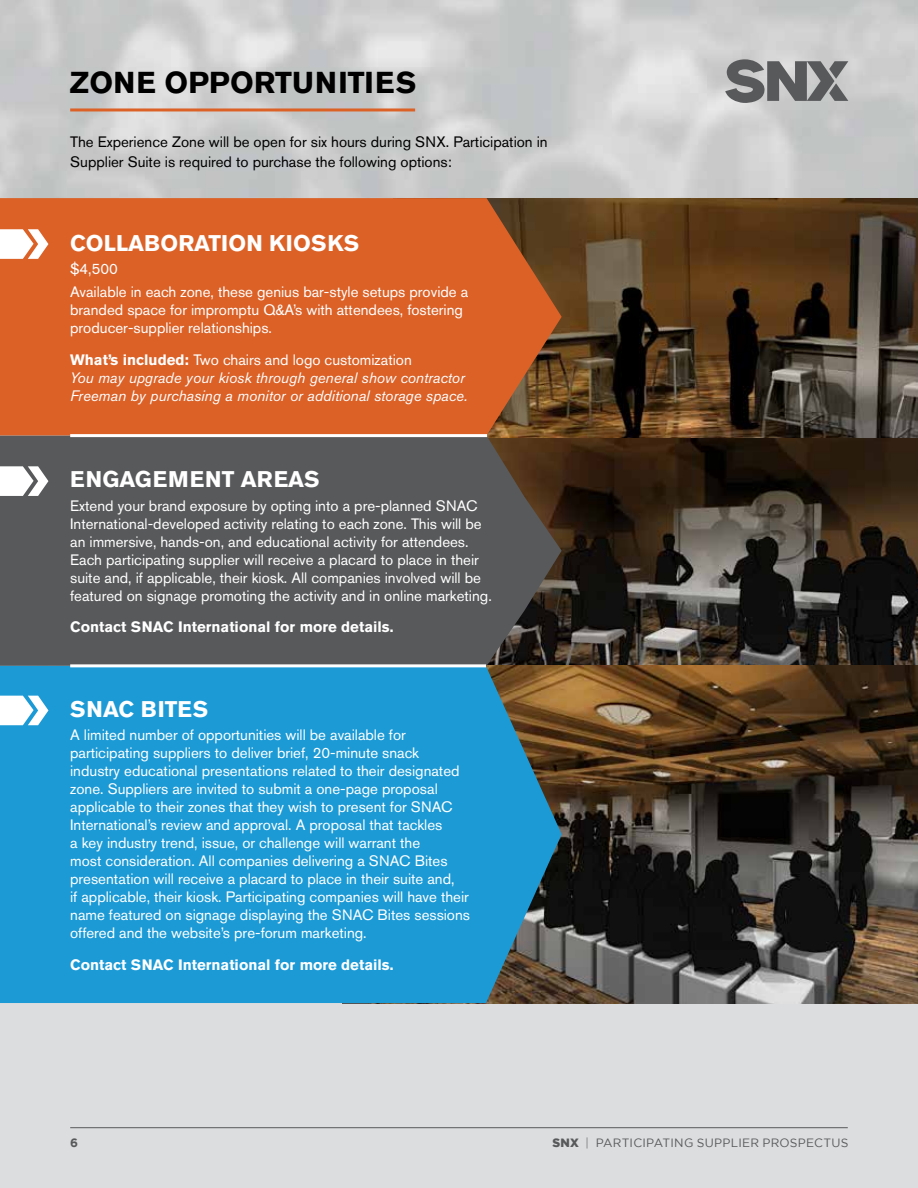
<style>
.page{position:relative;width:918px;height:1188px;background:#fff}
.page>*{position:absolute;margin:0;border:0;box-sizing:border-box;transform-origin:0 0}
.t1{font:700 30px "Akzidenz Grotesk BE";color:#000}
.t2{font:700 22.5px "Akzidenz Grotesk BE";color:#fff}
.t3{font:700 22.5px "Akzidenz Grotesk BE";letter-spacing:.02em;color:#fff}
.t4{font:15px/18px "Akzidenz Grotesk BE";color:#fff}
.t5{font:italic 15px/18px "Akzidenz Grotesk BE";color:#fff}
.t6{font:15px/19.5px "Akzidenz Grotesk BE";color:#000}
.t7{font:700 15px "Akzidenz Grotesk BE";color:#fff}
.t8{font:12px "Gotham";letter-spacing:.02em;color:#58595b}
.t9{font:700 12px "Gotham";color:#58595b}
.s1{font-weight:700;font-style:normal}
.s2{font-style:normal}
.s3{font-weight:900}
.s4{font-weight:300}
</style>
<div class="page">
<div style="left:0;top:949px;width:918px;height:239px;background:#dcddde"></div>
<img style="left:562px;top:437px;width:356px;height:229px">
<img style="left:562px;top:666px;width:356px;height:337px">
<img style="left:562px;top:198px;width:356px;height:239px">
<svg style="left:0;top:198px;width:562px;height:238px;background:#d25f26"></svg>
<svg style="left:0;top:436px;width:562px;height:230px;background:#565656"></svg>
<svg style="left:0;top:666px;width:562px;height:337px;background:#2094ca"></svg>
<hr style="left:70px;top:434px;width:417px;height:3px;background:#fff">
<hr style="left:70px;top:664px;width:416px;height:3px;background:#fff">
<svg style="left:0;top:229px;width:48px;height:30px"></svg>
<svg style="left:0;top:466px;width:48px;height:30px"></svg>
<svg style="left:0;top:696px;width:48px;height:29px"></svg>
<svg style="left:725px;top:59px;width:123px;height:44px;background:#88898a"></svg>
<hr style="left:70px;top:108px;width:345px;height:3px;background:#db6127">
<hr style="left:70px;top:1127px;width:778px;height:1px;background:#58595b">
<h1 class="t1" style="left:70px;top:65px;width:348px">ZONE OPPORTUNITIES</h1>
<p class="t6" style="left:70px;top:132px;width:479px">The Experience Zone will be open for six hours during SNX. Participation in<br>Supplier Suite is required to purchase the following options:</p>
<h2 class="t2" style="left:70px;top:230px;width:291px">COLLABORATION KIOSKS</h2>
<p class="t4" style="left:70px;top:257px;width:400px;line-height:23.4px">$4,500<br>Available in each zone, these genius bar-style setups provide a</p>
<p class="t4" style="left:70px;top:301px;width:394px">branded space for impromptu Q&amp;A’s with attendees, fostering producer-supplier relationships.</p>
<p class="t5" style="left:70px;top:351px;width:399px"><span class="s1">What’s included:</span> <span class="s2">Two chairs and logo customization<br></span>You may upgrade your kiosk through general show contractor<br>Freeman by purchasing a monitor or additional storage space.</p>
<h2 class="t3" style="left:70px;top:467px;width:251px">ENGAGEMENT AREAS</h2>
<p class="t4" style="left:70px;top:497px;width:423px">Extend your brand exposure by opting into a pre-planned SNAC International-developed activity relating to each zone. This will be an immersive, hands-on, and educational activity for attendees.<br>Each participating supplier will receive a placard to place in their suite and, if applicable, their kiosk. All companies involved will be featured on signage promoting the activity and in online marketing.</p>
<p class="t7" style="left:70px;top:618px;width:325px">Contact SNAC International for more details.</p>
<h2 class="t2" style="left:70px;top:696px;width:140px">SNAC BITES</h2>
<p class="t4" style="left:70px;top:726px;width:401px">A limited number of opportunities will be available for participating suppliers to deliver brief, 20-minute snack industry educational presentations related to their designated zone. Suppliers are invited to submit a one-page proposal applicable to their zones that they wish to present for SNAC International’s review and approval. A proposal that tackles<br>a key industry trend, issue, or challenge will warrant the<br>most consideration. All companies delivering a SNAC Bites presentation will receive a placard to place in their suite and,<br>if applicable, their kiosk. Participating companies will have their name featured on signage displaying the SNAC Bites sessions offered and the website’s pre-forum marketing.</p>
<p class="t7" style="left:70px;top:956px;width:325px">Contact SNAC International for more details.</p>
<p class="t9" style="left:70px;top:1136px;width:9px">6</p>
<p class="t8" style="left:553px;top:1136px;width:298px"><span class="s3">SNX</span> <span class="s4">|</span> PARTICIPATING SUPPLIER PROSPECTUS</p>
</div>
